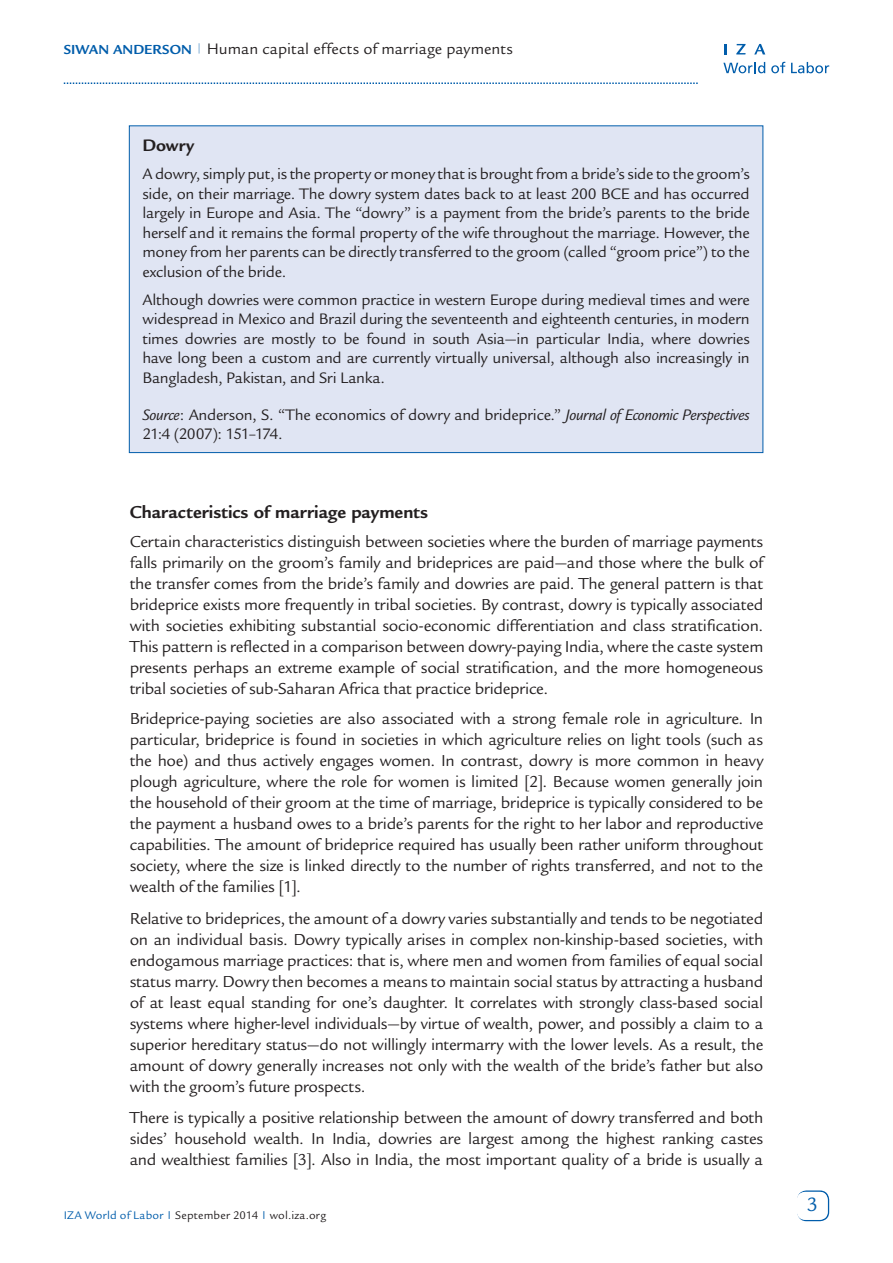
<style>
.page{position:relative;width:893px;height:1263px;background:#fff}
.page>*{position:absolute;margin:0;border:0;box-sizing:border-box;transform-origin:0 0}
.t1{font:21px "Legacy Sans Std";color:#015dab}
.t2{font:700 18.75px "Legacy Sans Std";color:#231f20}
.t3{font:700 18px "Legacy Sans Std";color:#231f20}
.t4{font:17.25px/21px "Legacy Sans Std";letter-spacing:-.02em;color:#231f20;text-align:justify}
.t5{font:16.5px/19.5px "Legacy Sans Std";letter-spacing:-.015em;color:#231f20;text-align:justify}
.t6{font:16.5px "Legacy Sans Std";letter-spacing:.005em;color:#231f20}
.t7{font:12px "Legacy Sans Std";letter-spacing:.02em;color:#231f20}
.s1{font-weight:700;font-size:14.25px;color:#015dab}
.s2{font-style:italic}
.s3{color:#015dab}
</style>
<div class="page">
<div style="left:797px;top:1190px;width:32px;height:31px;border:2px solid #015dab;border-radius:9px"></div>
<div style="left:797px;top:1192px;width:31px;height:28px;background:#fff;border-radius:9px"></div>
<svg style="left:64px;top:82px;width:634px;height:2px"></svg>
<svg style="left:723px;top:62px;width:42px;height:11px"></svg>
<svg style="left:771px;top:62px;width:14px;height:11px"></svg>
<svg style="left:791px;top:62px;width:38px;height:11px"></svg>
<svg style="left:724px;top:44px;width:2px;height:10px"></svg>
<svg style="left:736px;top:44px;width:10px;height:10px"></svg>
<svg style="left:754px;top:44px;width:11px;height:10px"></svg>
<div style="left:129px;top:126px;width:634px;height:327px;background:#e0e5f3"></div>
<p class="t6" style="left:64px;top:39px;width:451px"><span class="s1">Siwan Anderson</span> <sup>|</sup> Human capital effects of marriage payments</p>
<p class="t3" style="left:142px;top:135px;width:53px">Dowry</p>
<p class="t5" style="left:142px;top:165px;width:609px">A dowry, simply put, is the property or money that is brought from a bride’s side to the groom’s side, on their marriage. The dowry system dates back to at least 200 BCE and has occurred largely in Europe and Asia. The “dowry” is a payment from the bride’s parents to the bride herself and it remains the formal property of the wife throughout the marriage. However, the money from her parents can be directly transferred to the groom (called “groom price”) to the exclusion of the bride.</p>
<p class="t5" style="left:142px;top:290px;width:609px">Although dowries were common practice in western Europe during medieval times and were widespread in Mexico and Brazil during the seventeenth and eighteenth centuries, in modern times dowries are mostly to be found in south Asia—in particular India, where dowries have long been a custom and are currently virtually universal, although also increasingly in Bangladesh, Pakistan, and Sri Lanka.</p>
<p class="t5" style="left:142px;top:405px;width:609px"><span class="s2">Source</span>: Anderson, S. “The economics of dowry and brideprice.” <span class="s2">Journal of Economic Perspectives<br></span>21:4 (2007): 151–174.</p>
<p class="t2" style="left:130px;top:501px;width:300px">Characteristics of marriage payments</p>
<p class="t4" style="left:130px;top:531px;width:635px">Certain characteristics distinguish between societies where the burden of marriage payments falls primarily on the groom’s family and brideprices are paid—and those where the bulk of the transfer comes from the bride’s family and dowries are paid. The general pattern is that brideprice exists more frequently in tribal societies. By contrast, dowry is typically associated with societies exhibiting substantial socio-economic differentiation and class stratification.<br>This pattern is reflected in a comparison between dowry-paying India, where the caste system presents perhaps an extreme example of social stratification, and the more homogeneous tribal societies of sub-Saharan Africa that practice brideprice.</p>
<p class="t4" style="left:130px;top:708px;width:635px">Brideprice-paying societies are also associated with a strong female role in agriculture. In particular, brideprice is found in societies in which agriculture relies on light tools (such as the hoe) and thus actively engages women. In contrast, dowry is more common in heavy plough agriculture, where the role for women is limited [2]. Because women generally join the household of their groom at the time of marriage, brideprice is typically considered to be the payment a husband owes to a bride’s parents for the right to her labor and reproductive capabilities. The amount of brideprice required has usually been rather uniform throughout society, where the size is linked directly to the number of rights transferred, and not to the wealth of the families [1].</p>
<p class="t4" style="left:130px;top:908px;width:635px">Relative to brideprices, the amount of a dowry varies substantially and tends to be negotiated on an individual basis. Dowry typically arises in complex non-kinship-based societies, with endogamous marriage practices: that is, where men and women from families of equal social status marry. Dowry then becomes a means to maintain social status by attracting a husband of at least equal standing for one’s daughter. It correlates with strongly class-based social systems where higher-level individuals—by virtue of wealth, power, and possibly a claim to a superior hereditary status—do not willingly intermarry with the lower levels. As a result, the amount of dowry generally increases not only with the wealth of the bride’s father but also with the groom’s future prospects.</p>
<p class="t4" style="left:130px;top:1107px;width:635px">There is typically a positive relationship between the amount of dowry transferred and both sides’ household wealth. In India, dowries are largest among the highest ranking castes and wealthiest families [3]. Also in India, the most important quality of a bride is usually a</p>
<p class="t7" style="left:64px;top:1208px;width:264px"><span class="s3">IZA World of Labor</span> <sup>|</sup> September 2014 <sup>|</sup> wol.iza.org</p>
<p class="t1" style="left:807px;top:1192px;width:13px">3</p>
</div>
